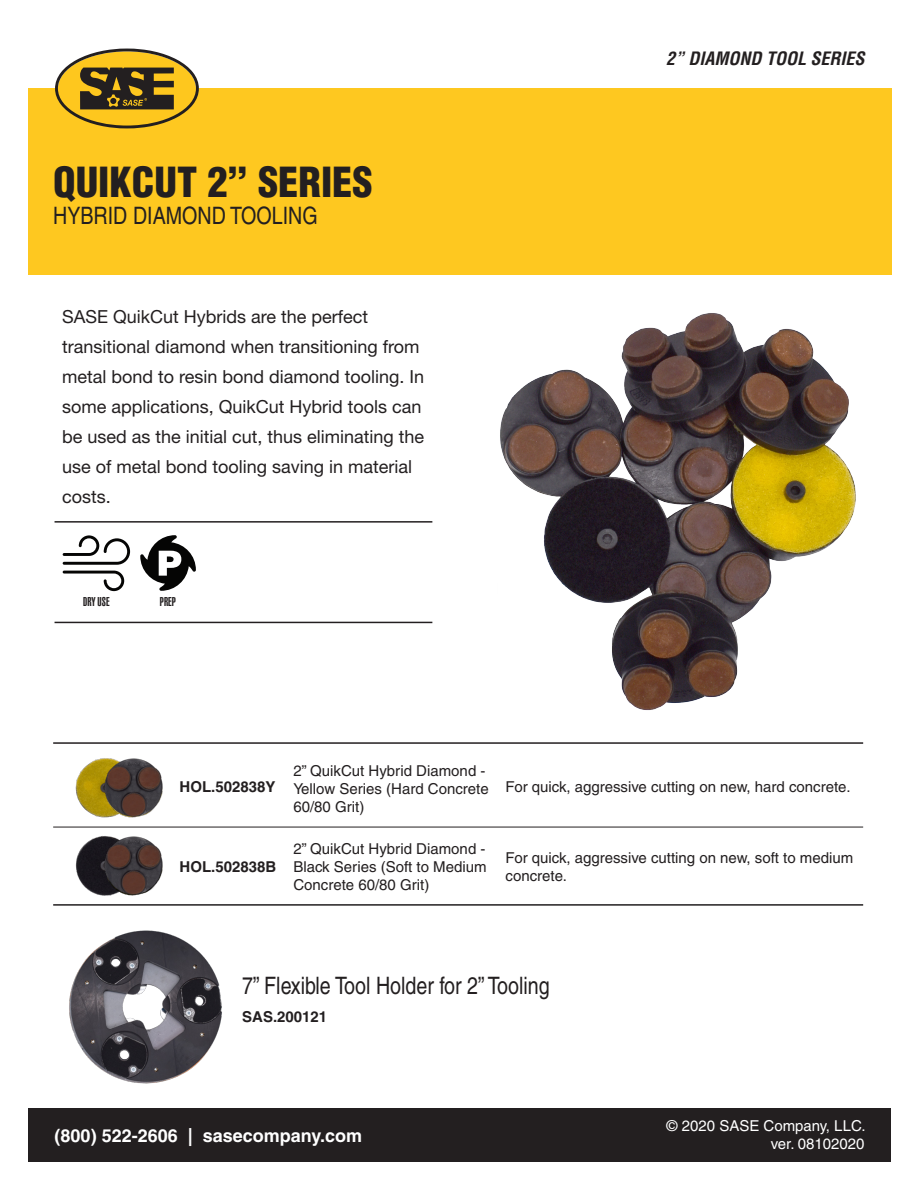
<style>
.page{position:relative;width:918px;height:1188px;background:#fff}
.page>*{position:absolute;margin:0;border:0;box-sizing:border-box;transform-origin:0 0}
.t1{font:900 condensed 40.5px "Helvetica";color:#231f20}
.t2{font:condensed 24px "Helvetica";color:#231f20}
.t3{font:18px/30px "Helvetica Neue";color:#231f20}
.t4{font:700 18px "Helvetica";color:#fff}
.t5{font:italic 700 condensed 18px "Helvetica";color:#231f20}
.t6{font:15px/18px "Helvetica";color:#231f20}
.t7{font:15px/18px "Helvetica";color:#fff;text-align:right}
.t8{font:700 15px "Helvetica";color:#231f20}
.t9{font:900 extra-condensed 12.6px "Helvetica";color:#231f20}
</style>
<div class="page">
<div style="left:28px;top:88px;width:863px;height:187px;background:#fec820"></div>
<svg style="left:55px;top:49px;width:144px;height:79px"></svg>
<div style="left:28px;top:1108px;width:863px;height:54px;background:#231f20"></div>
<svg style="left:63px;top:535px;width:67px;height:30px"></svg>
<svg style="left:63px;top:571px;width:61px;height:20px"></svg>
<svg style="left:140px;top:535px;width:56px;height:56px"></svg>
<hr style="left:55px;top:521px;width:377px;height:2px;background:#231f20">
<hr style="left:55px;top:622px;width:377px;height:1px;background:#231f20">
<img style="left:500px;top:313px;width:356px;height:397px">
<img style="left:67px;top:760px;width:28px;height:134px">
<img style="left:95px;top:758px;width:76px;height:138px">
<hr style="left:53px;top:742px;width:810px;height:2px;background:#231f20">
<hr style="left:53px;top:827px;width:810px;height:1px;background:#231f20">
<hr style="left:53px;top:904px;width:810px;height:2px;background:#231f20">
<img style="left:69px;top:930px;width:153px;height:154px">
<p class="t1" style="left:53px;top:157px;width:321px">QUIKCUT 2” SERIES</p>
<p class="t2" style="left:53px;top:202px;width:266px">HYBRID DIAMOND TOOLING</p>
<p class="t3" style="left:62px;top:301px;width:364px">SASE QuikCut Hybrids are the perfect transitional diamond when transitioning from metal bond to resin bond diamond tooling. In some applications, QuikCut Hybrid tools can be used as the initial cut, thus eliminating the use of metal bond tooling saving in material costs.</p>
<p class="t9" style="left:83px;top:594px;width:28px">DRY USE</p>
<p class="t9" style="left:160px;top:594px;width:18px">PREP</p>
<p class="t5" style="left:666px;top:47px;width:200px">2” DIAMOND TOOL SERIES</p>
<p class="t8" style="left:180px;top:778px;width:97px">HOL.502838Y</p>
<p class="t6" style="left:293px;top:761px;width:197px">2” QuikCut Hybrid Diamond -<br>Yellow Series (Hard Concrete<br>60/80 Grit)</p>
<p class="t6" style="left:506px;top:778px;width:346px">For quick, aggressive cutting on new, hard concrete.</p>
<p class="t8" style="left:180px;top:857px;width:98px">HOL.502838B</p>
<p class="t6" style="left:293px;top:840px;width:195px;text-align:justify">2” QuikCut Hybrid Diamond - Black Series (Soft to Medium Concrete 60/80 Grit)</p>
<p class="t6" style="left:506px;top:849px;width:349px">For quick, aggressive cutting on new, soft to medium concrete.</p>
<p class="t2" style="left:242px;top:971px;width:309px">7” Flexible Tool Holder for 2” Tooling</p>
<p class="t8" style="left:242px;top:1008px;width:87px">SAS.200121</p>
<p class="t4" style="left:55px;top:1124px;width:309px">(800) 522-2606 | sasecompany.com</p>
<p class="t7" style="left:667px;top:1117px;width:200px">© 2020 SASE Company, LLC. ver. 08102020</p>
</div>
